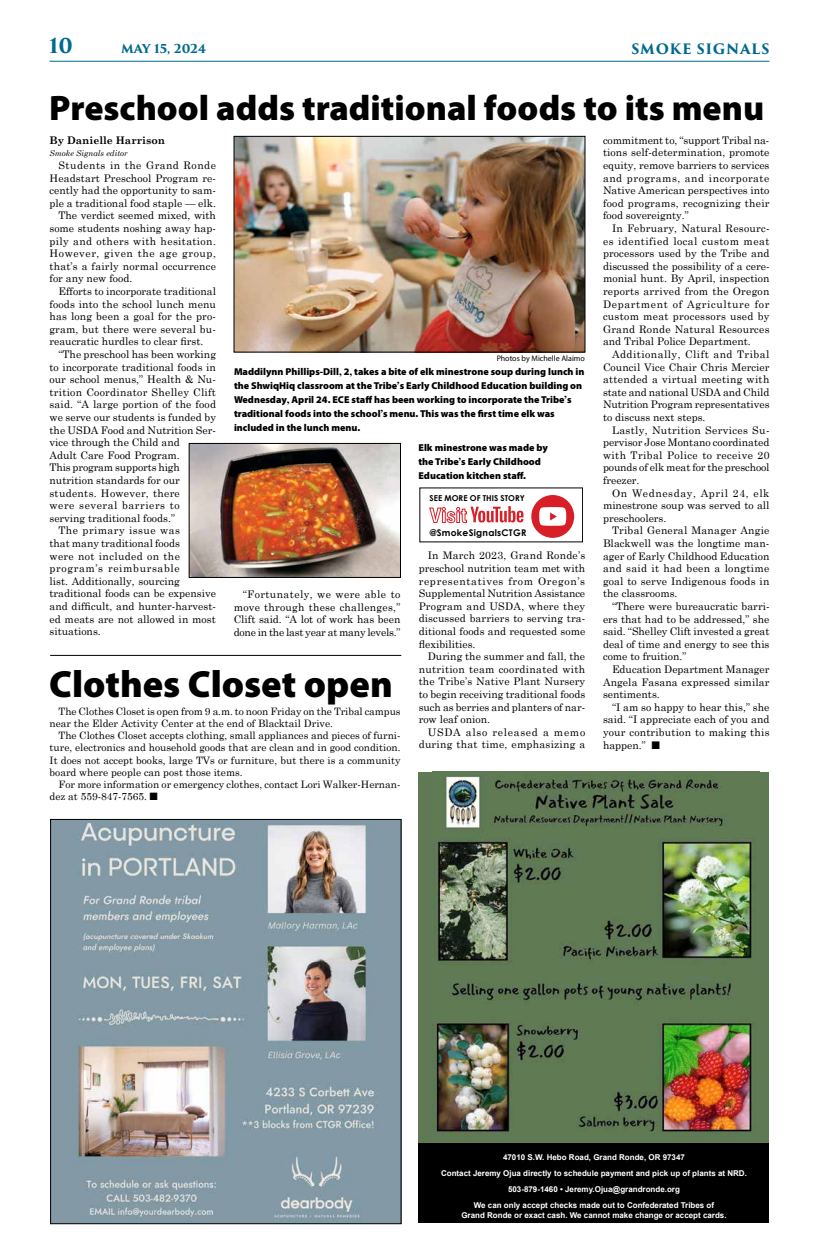
<style>
.page{position:relative;width:819px;height:1260px;background:#fff}
.page>*{position:absolute;margin:0;border:0;box-sizing:border-box;transform-origin:0 0}
.t1{font:900 38px "Myriad Pro";color:#000}
.t2{font:900 35.5px "Myriad Pro";color:#000}
.t3{font:700 20px "Trajan Pro 3";color:#006991}
.t4{font:700 14px "Trajan Pro 3";letter-spacing:.05em;color:#006991}
.t5{font:700 12px "Trajan Pro 3";color:#006991}
.t6{font:10.5px/12.6px "Century Schoolbook";color:#000;text-align:justify}
.t7{font:10.5px/12.6px "Century Schoolbook";letter-spacing:.02em;color:#000;text-align:right}
.t8{font:10.5px "Century Schoolbook";letter-spacing:.025em;color:#000}
.t9{font:10.5px "Century Schoolbook";letter-spacing:.035em;color:#000}
.t10{font:10.5px "Century Schoolbook";letter-spacing:.055em;color:#000}
.t11{font:10.5px "Century Schoolbook";letter-spacing:.045em;color:#000}
.t12{font:10.5px "Century Schoolbook";letter-spacing:.06em;color:#000}
.t13{font:700 10.5px "Century Schoolbook";color:#000}
.t14{font:10.5px "Century Schoolbook";letter-spacing:.04em;color:#000}
.t15{font:10.2px/12.2px "Century Schoolbook";color:#000}
.t16{font:900 10px/14px "Myriad Pro";color:#000}
.t17{font:700 9.2px "Century Gothic";letter-spacing:.03em;color:#000}
.t18{font:700 8.1px "Century Gothic";color:#000}
.t19{font:700 8px/16px "Arial";color:#fff;text-align:center}
.t20{font:8px "Myriad Pro";color:#000}
.t21{font:italic 8px "Century Schoolbook";color:#000}
.s1{font-family:"Century Schoolbook";font-weight:700}
.s2{font-family:"Monotype Sorts"}
</style>
<div class="page">
<hr style="left:50px;top:61px;width:720px;height:1px;background:#006991">
<img style="left:52px;top:821px;width:347px;height:401px">
<div style="left:50px;top:819px;width:351px;height:405px;border:1px solid #000"></div>
<img style="left:236px;top:138px;width:347px;height:212px">
<div style="left:234px;top:136px;width:351px;height:216px;border:1px solid #000"></div>
<img style="left:191px;top:445px;width:208px;height:131px">
<div style="left:189px;top:443px;width:212px;height:135px;border:1px solid #000"></div>
<svg style="left:531px;top:495px;width:43px;height:43px"></svg>
<svg style="left:429px;top:506px;width:94px;height:17px"></svg>
<div style="left:418px;top:772px;width:352px;height:371px;background:#5f7954"></div>
<img style="left:433px;top:776px;width:322px;height:362px">
<div style="left:418px;top:1143px;width:352px;height:80px;background:#000"></div>
<hr style="left:50px;top:655px;width:351px;height:1px;background:#000">
<h3 class="t3" style="left:49px;top:30px;width:25px">10</h3>
<p class="t5" style="left:121px;top:39px;width:87px">MAY 15, 2024</p>
<h3 class="t4" style="left:631px;top:39px;width:140px">SMOKE SIGNALS</h3>
<h2 class="t2" style="left:49px;top:84px;width:716px">Preschool adds traditional foods to its menu</h2>
<p class="t13" style="left:50px;top:132px;width:117px">By Danielle Harrison</p>
<p class="t21" style="left:50px;top:148px;width:80px">Smoke Signals editor</p>
<p class="t11" style="left:59px;top:156px;width:159px">Students in the Grand Ronde</p>
<p class="t6" style="left:50px;top:171px;width:168px">Headstart Preschool Program re-</p>
<p class="t6" style="left:50px;top:183px;width:168px">cently had the opportunity to sam-</p>
<p class="t6" style="left:50px;top:196px;width:168px">ple a traditional food staple — elk.</p>
<p class="t6" style="left:59px;top:208px;width:159px">The verdict seemed mixed, with</p>
<p class="t6" style="left:50px;top:221px;width:168px">some students noshing away hap-</p>
<p class="t9" style="left:50px;top:232px;width:168px">pily and others with hesitation.</p>
<p class="t10" style="left:50px;top:245px;width:168px">However, given the age group,</p>
<p class="t6" style="left:50px;top:259px;width:168px">that’s a fairly normal occurrence</p>
<p class="t6" style="left:50px;top:271px;width:84px">for any new food.</p>
<p class="t6" style="left:59px;top:284px;width:159px">Efforts to incorporate traditional</p>
<p class="t6" style="left:50px;top:297px;width:168px">foods into the school lunch menu</p>
<p class="t7" style="left:50px;top:309px;width:168px">has long been a goal for the pro-</p>
<p class="t6" style="left:50px;top:322px;width:168px">gram, but there were several bu-</p>
<p class="t6" style="left:50px;top:334px;width:155px">reaucratic hurdles to clear first.</p>
<p class="t6" style="left:59px;top:347px;width:159px">“The preschool has been working</p>
<p class="t6" style="left:50px;top:360px;width:168px">to incorporate traditional foods in</p>
<p class="t6" style="left:50px;top:372px;width:168px">our school menus,” Health &amp; Nu-</p>
<p class="t8" style="left:50px;top:383px;width:168px">trition Coordinator Shelley Clift</p>
<p class="t6" style="left:50px;top:397px;width:168px">said. “A large portion of the food</p>
<p class="t6" style="left:50px;top:410px;width:168px">we serve our students is funded by</p>
<p class="t6" style="left:50px;top:423px;width:168px">the USDA Food and Nutrition Ser-</p>
<p class="t6" style="left:50px;top:435px;width:132px">vice through the Child and</p>
<p class="t6" style="left:50px;top:448px;width:132px">Adult Care Food Program.</p>
<p class="t6" style="left:50px;top:460px;width:132px">This program supports high</p>
<p class="t6" style="left:50px;top:473px;width:132px">nutrition standards for our</p>
<p class="t8" style="left:50px;top:484px;width:132px">students. However, there</p>
<p class="t10" style="left:50px;top:497px;width:132px">were several barriers to</p>
<p class="t6" style="left:50px;top:511px;width:127px">serving traditional foods.”</p>
<p class="t14" style="left:59px;top:522px;width:123px">The primary issue was</p>
<p class="t6" style="left:50px;top:536px;width:132px">that many traditional foods</p>
<p class="t9" style="left:50px;top:547px;width:132px">were not included on the</p>
<p class="t12" style="left:50px;top:560px;width:132px">program’s reimbursable</p>
<p class="t6" style="left:50px;top:574px;width:132px">list. Additionally, sourcing</p>
<p class="t6" style="left:50px;top:586px;width:168px">traditional foods can be expensive</p>
<p class="t6" style="left:50px;top:599px;width:168px">and difficult, and hunter-harvest-</p>
<p class="t6" style="left:50px;top:612px;width:168px">ed meats are not allowed in most</p>
<p class="t6" style="left:50px;top:624px;width:53px">situations.</p>
<p class="t20" style="left:497px;top:354px;width:90px">Photos by Michelle Alaimo</p>
<p class="t16" style="left:234px;top:364px;width:352px">Maddilynn Phillips-Dill<span class="s1">,</span> 2<span class="s1">,</span> takes a bite of elk minestrone soup during lunch in the ShwiqHiq classroom at the Tribe<span class="s1">’</span>s Early Childhood Education building on Wednesday<span class="s1">,</span> April 24. ECE staff has been working to incorporate the Tribe<span class="s1">’</span>s traditional foods into the school<span class="s1">’</span>s menu. This was the first time elk was included in the lunch menu.</p>
<p class="t16" style="left:418px;top:440px;width:131px">Elk minestrone was made by the Tribe<span class="s1">’</span>s Early Childhood<br>Education kitchen staff.</p>
<p class="t18" style="left:430px;top:492px;width:97px">SEE MORE OF THIS STORY</p>
<p class="t17" style="left:430px;top:525px;width:98px">@SmokeSignalsCTGR</p>
<p class="t6" style="left:419px;top:548px;width:168px;text-indent:9px">In March 2023, Grand Ronde’s preschool nutrition team met with representatives from Oregon’s Supplemental Nutrition Assistance Program and USDA, where they discussed barriers to serving tra&shy;ditional foods and requested some flexibilities.</p>
<p class="t6" style="left:419px;top:649px;width:168px;text-indent:9px">During the summer and fall, the nutrition team coordinated with the Tribe’s Native Plant Nursery to begin receiving traditional foods such as berries and planters of nar&shy;row leaf onion.</p>
<p class="t7" style="left:419px;top:725px;width:168px">USDA also released a memo during that time, emphasizing a</p>
<p class="t6" style="left:234px;top:587px;width:168px;text-indent:9px">“Fortunately, we were able to move through these challenges,” Clift said. “A lot of work has been done in the last year at many levels.”</p>
<h1 class="t1" style="left:49px;top:659px;width:345px">Clothes Closet open</h1>
<p class="t15" style="left:50px;top:704px;width:353px;text-indent:9px">The Clothes Closet is open from 9 a.m. to noon Friday on the Tribal campus near the Elder Activity Center at the end of Blacktail Drive.</p>
<p class="t15" style="left:50px;top:728px;width:352px;text-align:justify;text-indent:9px">The Clothes Closet accepts clothing, small appliances and pieces of furni&shy;ture, electronics and household goods that are clean and in good condition.<br>It does not accept books, large TVs or furniture, but there is a community board where people can post those items.</p>
<p class="t15" style="left:50px;top:777px;width:352px;text-indent:9px">For more information or emergency clothes, contact Lori Walker-Hernan&shy;dez at 559-847-7565. <span class="s2">n</span></p>
<p class="t6" style="left:603px;top:133px;width:168px">commitment to, “support Tribal na&shy;tions self-determination, promote equity, remove barriers to services and programs, and incorporate Native American perspectives into food programs, recognizing their food sovereignty.”</p>
<p class="t6" style="left:603px;top:221px;width:168px;text-indent:9px">In February, Natural Resourc&shy;es identified local custom meat processors used by the Tribe and discussed the possibility of a cere&shy;monial hunt. By April, inspection reports arrived from the Oregon Department of Agriculture for custom meat processors used by Grand Ronde Natural Resources and Tribal Police Department.</p>
<p class="t6" style="left:603px;top:347px;width:168px;text-indent:9px">Additionally, Clift and Tribal Council Vice Chair Chris Mercier attended a virtual meeting with state and national USDA and Child Nutrition Program representatives to discuss next steps.</p>
<p class="t6" style="left:603px;top:423px;width:168px;text-indent:9px">Lastly, Nutrition Services Su&shy;pervisor Jose Montano coordinated with Tribal Police to receive 20 pounds of elk meat for the preschool freezer.</p>
<p class="t6" style="left:603px;top:486px;width:168px;text-indent:9px">On Wednesday, April 24, elk minestrone soup was served to all preschoolers.</p>
<p class="t6" style="left:603px;top:523px;width:168px;text-indent:9px">Tribal General Manager Angie Blackwell was the longtime man&shy;ager of Early Childhood Education and said it had been a longtime goal to serve Indigenous foods in the classrooms.</p>
<p class="t6" style="left:603px;top:599px;width:168px;text-indent:9px">“There were bureaucratic barri&shy;ers that had to be addressed,” she said. “Shelley Clift invested a great deal of time and energy to see this come to fruition.”</p>
<p class="t6" style="left:603px;top:662px;width:168px;text-indent:9px">Education Department Manager Angela Fasana expressed similar sentiments.</p>
<p class="t6" style="left:603px;top:700px;width:168px;text-indent:9px">“I am so happy to hear this,” she said. “I appreciate each of you and your contribution to making this happen.” <span class="s2">n</span></p>
<p class="t19" style="left:441px;top:1149px;width:307px">47010 S.W. Hebo Road, Grand Ronde, OR 97347<br>Contact Jeremy Ojua directly to schedule payment and pick up of plants at NRD.<br>503-879-1460 • Jeremy.Ojua@grandronde.org<br>We can only accept checks made out to Confederated Tribes of</p>
<p class="t19" style="left:461px;top:1207px;width:267px">Grand Ronde or exact cash. We cannot make change or accept cards.</p>
</div>
